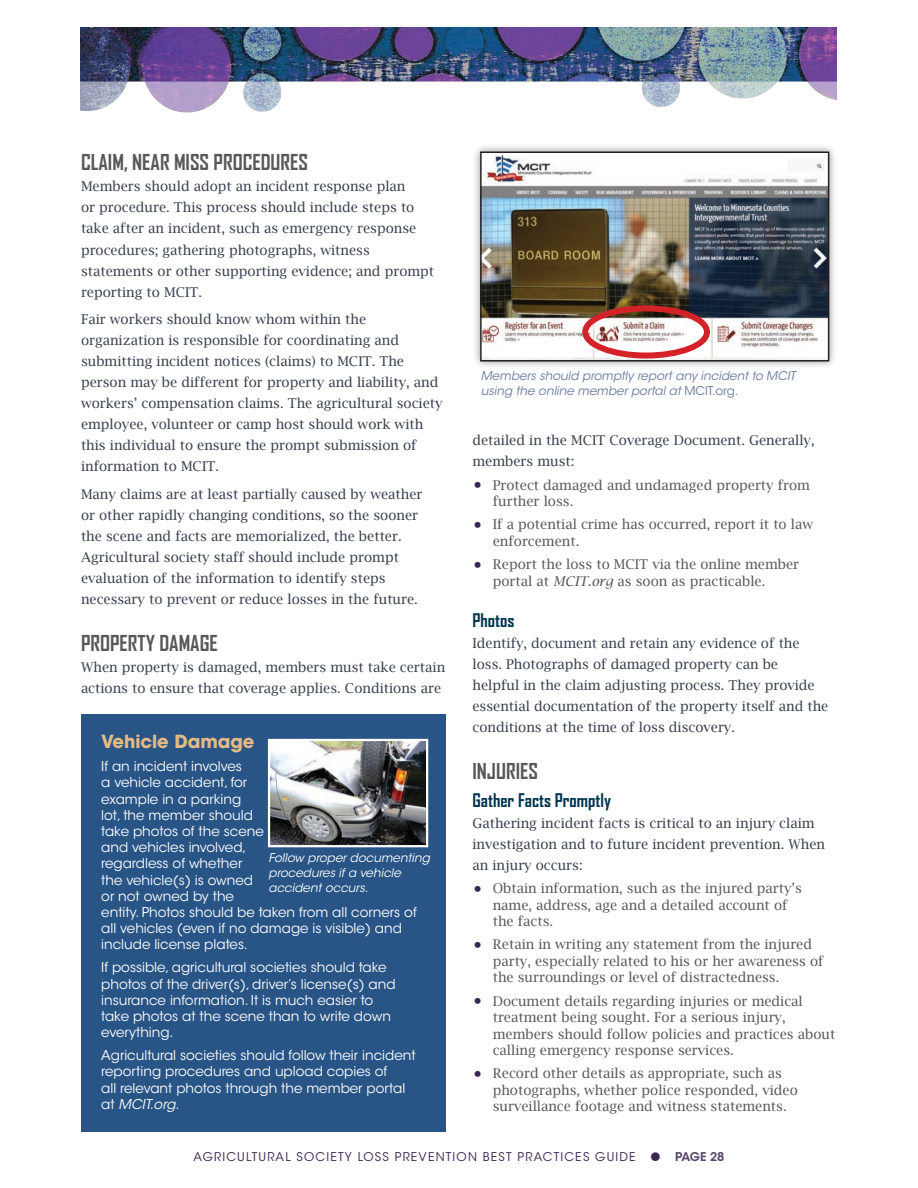
<style>
.page{position:relative;width:918px;height:1188px;background:#fff}
.page>*{position:absolute;margin:0;border:0;box-sizing:border-box;transform-origin:0 0}
.Section_Title{font:700 21px "Agency FB";color:#57585a}
.Subhead{font:700 18px "Agency FB";color:#003550}
.Sidebar_Title{font:700 18px "ITC Avant Garde Std";color:#e4b983}
.t1{font:13.5px/21px "Lucida Bright";color:#373f4d}
.t2{font:13.5px/16.5px "Lucida Bright";color:#57585a}
.List_sidebar_white{font:13.5px/16.2px "ITC Avant Garde Std";color:#fff}
.t3{font:italic 12px/15px "ITC Avant Garde Std";color:#69779f}
.t4{font:italic 12px/15px "ITC Avant Garde Std";color:#fff}
.t5{font:12px "ITC Avant Garde Std";letter-spacing:.1em;color:#3b2653}
.t6{font:600 12px "ITC Avant Garde Std";letter-spacing:-.025em;color:#56456d}
.s1{font-style:italic}
.s2{font-style:normal}
</style>
<div class="page">
<img style="left:81px;top:27px;width:756px;height:86px">
<div style="left:81px;top:715px;width:365px;height:417px;background:#285486"></div>
<div style="left:472px;top:143px;width:365px;height:227px;background:#231f20;opacity:.5"></div>
<img style="left:483px;top:155px;width:343px;height:204px">
<div style="left:480px;top:152px;width:349px;height:210px;border:2px solid #231f20"></div>
<div style="left:582px;top:305px;width:128px;height:54px;border:6px solid #d52229;border-radius:50%"></div>
<img style="left:271px;top:742px;width:154px;height:102px">
<div style="left:268px;top:739px;width:160px;height:108px;border:2px solid #fff"></div>
<p class="Section_Title" style="left:81px;top:150px;width:229px">CLAIM, NEAR MISS PROCEDURES</p>
<p class="t1" style="left:81px;top:176px;width:355px">Members should adopt an incident response plan<br>or procedure. This process should include steps to take after an incident, such as emergency response procedures; gathering photographs, witness statements or other supporting evidence; and prompt reporting to MCIT.</p>
<p class="t1" style="left:81px;top:309px;width:363px">Fair workers should know whom within the organization is responsible for coordinating and submitting incident notices (claims) to MCIT. The person may be different for property and liability, and workers’ compensation claims. The agricultural society employee, volunteer or camp host should work with this individual to ensure the prompt submission of information to MCIT.</p>
<p class="t1" style="left:81px;top:484px;width:343px">Many claims are at least partially caused by weather or other rapidly changing conditions, so the sooner the scene and facts are memorialized, the better.<br>Agricultural society staff should include prompt evaluation of the information to identify steps necessary to prevent or reduce losses in the future.</p>
<p class="Section_Title" style="left:81px;top:630px;width:138px">PROPERTY DAMAGE</p>
<p class="t1" style="left:81px;top:657px;width:366px">When property is damaged, members must take certain actions to ensure that coverage applies. Conditions are</p>
<p class="Sidebar_Title" style="left:101px;top:730px;width:155px">Vehicle Damage</p>
<p class="List_sidebar_white" style="left:101px;top:758px;width:317px">If an incident involves<br>a vehicle accident, for<br>example in a parking<br>lot, the member should<br>take photos of the scene<br>and vehicles involved,<br>regardless of whether<br>the vehicle(s) is owned<br>or not owned by the<br>entity. Photos should be taken from all corners of all vehicles (even if no damage is visible) and include license plates.</p>
<p class="List_sidebar_white" style="left:101px;top:960px;width:296px">If possible, agricultural societies should take photos of the driver(s), driver’s license(s) and insurance information. It is much easier to take photos at the scene than to write down everything.</p>
<p class="List_sidebar_white" style="left:101px;top:1047px;width:316px">Agricultural societies should follow their incident reporting procedures and upload copies of<br>all relevant photos through the member portal at <span class="s1">MCIT.org</span>.</p>
<p class="t4" style="left:268px;top:851px;width:163px">Follow proper documenting procedures if a vehicle accident occurs.</p>
<p class="t3" style="left:481px;top:369px;width:316px">Members should promptly report any incident to MCIT using the online member portal at <span class="s2">MCIT.org</span>.</p>
<p class="t1" style="left:472px;top:430px;width:344px">detailed in the MCIT Coverage Document. Generally, members must:</p>
<p class="t2" style="left:493px;top:477px;width:319px">Protect damaged and undamaged property from further loss.</p>
<p class="t2" style="left:493px;top:516px;width:322px">If a potential crime has occurred, report it to law enforcement.</p>
<p class="t2" style="left:493px;top:556px;width:308px">Report the loss to MCIT via the online member portal at <span class="s1">MCIT.org</span> as soon as practicable.</p>
<p class="Subhead" style="left:472px;top:609px;width:44px">Photos</p>
<p class="t1" style="left:472px;top:633px;width:357px">Identify, document and retain any evidence of the loss. Photographs of damaged property can be<br>helpful in the claim adjusting process. They provide essential documentation of the property itself and the conditions at the time of loss discovery.</p>
<p class="Section_Title" style="left:472px;top:758px;width:67px">INJURIES</p>
<p class="Subhead" style="left:472px;top:789px;width:140px">Gather Facts Promptly</p>
<p class="t1" style="left:472px;top:813px;width:354px">Gathering incident facts is critical to an injury claim investigation and to future incident prevention. When an injury occurs:</p>
<p class="t2" style="left:493px;top:880px;width:311px">Obtain information, such as the injured party’s name, address, age and a detailed account of the facts.</p>
<p class="t2" style="left:493px;top:936px;width:332px">Retain in writing any statement from the injured party, especially related to his or her awareness of the surroundings or level of distractedness.</p>
<p class="t2" style="left:493px;top:993px;width:344px">Document details regarding injuries or medical treatment being sought. For a serious injury, members should follow policies and practices about calling emergency response services.</p>
<p class="t2" style="left:493px;top:1065px;width:307px">Record other details as appropriate, such as photographs, whether police responded, video surveillance footage and witness statements.</p>
<p class="t5" style="left:194px;top:1149px;width:444px">AGRICULTURAL SOCIETY LOSS PREVENTION BEST PRACTICES GUIDE</p>
<p class="t6" style="left:675px;top:1149px;width:51px">PAGE 28</p>
</div>
